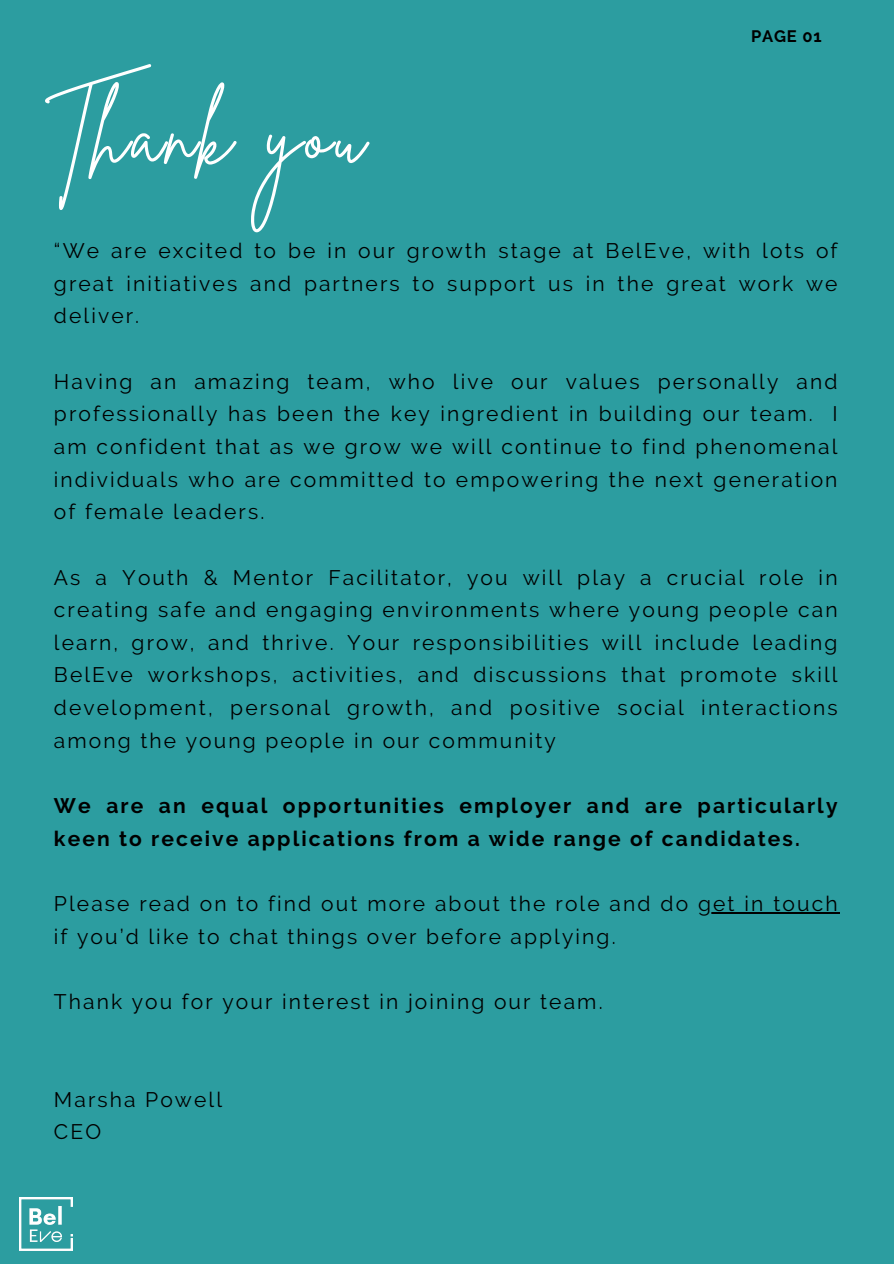
<style>
.page{position:relative;width:894px;height:1264px;background:#fff}
.page>*{position:absolute;margin:0;border:0;box-sizing:border-box;transform-origin:0 0}
.t1{font:81.6px "Brittany Signature";letter-spacing:.05em;color:#fff}
.t2{font:21px/32.7px "Raleway";letter-spacing:.1em;color:#000;text-align:justify}
.t3{font:700 21px/32.7px "Raleway";letter-spacing:.1em;color:#000}
.t4{font:700 16.5px "Raleway";letter-spacing:.05em;color:#000}
</style>
<div class="page">
<div style="left:0;top:0;width:893px;height:1263px;background:#2c9da0"></div>
<hr style="left:698px;top:912px;width:141px;height:1px;background:#000">
<img style="left:19px;top:1197px;width:53px;height:53px">
<h3 class="t1" style="left:45px;top:82px;width:321px">Thank you</h3>
<p class="t4" style="left:750px;top:27px;width:72px">PAGE 01</p>
<h1 class="t2" style="left:54px;top:234px;width:784px">“We are excited to be in our growth stage at BelEve, with lots of great initiatives and partners to support us in the great work we deliver.</h1>
<h3 class="t2" style="left:54px;top:365px;width:784px">Having an amazing team, who live our values personally and professionally has been the key ingredient in building our team. I am confident that as we grow we will continue to find phenomenal individuals who are committed to empowering the next generation of female leaders.</h3>
<h3 class="t2" style="left:54px;top:561px;width:784px">As a Youth &amp; Mentor Facilitator, you will play a crucial role in creating safe and engaging environments where young people can learn, grow, and thrive. Your responsibilities will include leading BelEve workshops, activities, and discussions that promote skill development, personal growth, and positive social interactions among the young people in our community</h3>
<h3 class="t3" style="left:54px;top:789px;width:784px">We are an equal opportunities employer and are particularly keen to receive applications from a wide range of candidates.</h3>
<h2 class="t2" style="left:54px;top:887px;width:635px">Please read on to find out more about the role and do</h2>
<h3 class="t2" style="left:698px;top:887px;width:141px">get in touch</h3>
<h3 class="t2" style="left:54px;top:919px;width:563px">if you’d like to chat things over before applying.</h3>
<h3 class="t2" style="left:54px;top:985px;width:550px">Thank you for your interest in joining our team.</h3>
<h3 class="t2" style="left:54px;top:1083px;width:170px">Marsha Powell<br>CEO</h3>
</div>
